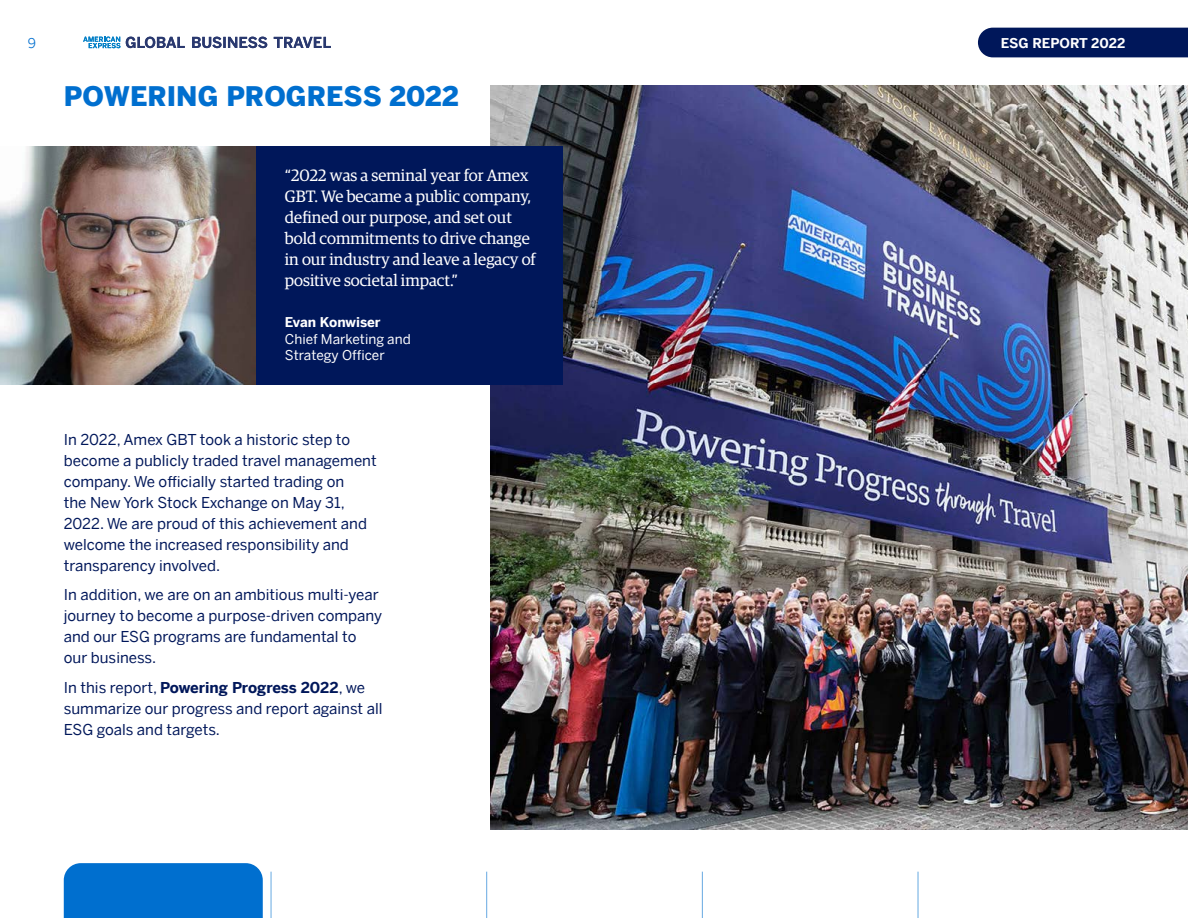
<style>
.page{position:relative;width:1188px;height:918px;background:#fff}
.page>*{position:absolute;margin:0;border:0;box-sizing:border-box;transform-origin:0 0}
.t1{font:900 27px "Benton Sans";color:#006fcf}
.t2{font:16.5px/21px "Guardian Egyp";color:#fff}
.t3{font:15px/21px "Benton Sans";color:#00175a}
.t4{font:13.5px/16.5px "Benton Sans";color:#fff}
.t5{font:700 13.5px "Benton Sans";letter-spacing:-.005em;color:#fff}
.t6{font:13.5px "Benton Sans";color:#006fcf}
.s1{font-weight:700}
</style>
<div class="page">
<div style="left:64px;top:863px;width:199px;height:55px;background:#006fcf"></div>
<div style="left:978px;top:28px;width:210px;height:29px;background:#00175a"></div>
<svg style="left:126px;top:37px;width:59px;height:11px"></svg>
<svg style="left:192px;top:37px;width:75px;height:11px"></svg>
<svg style="left:274px;top:37px;width:57px;height:11px"></svg>
<svg style="left:83px;top:37px;width:37px;height:11px"></svg>
<hr style="left:271px;top:872px;width:1px;height:46px;background:#66a9e2">
<hr style="left:486px;top:872px;width:1px;height:46px;background:#66a9e2">
<hr style="left:702px;top:872px;width:1px;height:46px;background:#66a9e2">
<hr style="left:918px;top:872px;width:1px;height:46px;background:#66a9e2">
<img style="left:491px;top:85px;width:697px;height:744px">
<div style="left:0;top:146px;width:562px;height:238px;background:#00175a"></div>
<img style="left:0;top:146px;width:255px;height:238px">
<p class="t6" style="left:28px;top:33px;width:10px">9</p>
<p class="t5" style="left:1001px;top:33px;width:126px">ESG REPORT 2022</p>
<h1 class="t1" style="left:64px;top:76px;width:397px">POWERING PROGRESS 2022</h1>
<p class="t2" style="left:285px;top:163px;width:252px">“2022 was a seminal year for Amex<br>GBT. We became a public company, defined our purpose, and set out bold commitments to drive change in our industry and leave a legacy of positive societal impact.”</p>
<p class="t5" style="left:285px;top:312px;width:97px">Evan Konwiser</p>
<p class="t4" style="left:285px;top:330px;width:127px">Chief Marketing and<br>Strategy Officer</p>
<p class="t3" style="left:64px;top:428px;width:314px">In 2022, Amex GBT took a historic step to become a publicly traded travel management company. We officially started trading on<br>the New York Stock Exchange on May 31, 2022. We are proud of this achievement and welcome the increased responsibility and transparency involved.</p>
<p class="t3" style="left:64px;top:584px;width:320px">In addition, we are on an ambitious multi-year journey to become a purpose-driven company and our ESG programs are fundamental to our business.</p>
<p class="t3" style="left:64px;top:676px;width:320px">In this report, <span class="s1">Powering Progress 2022</span>, we summarize our progress and report against all<br>ESG goals and targets.</p>
</div>
